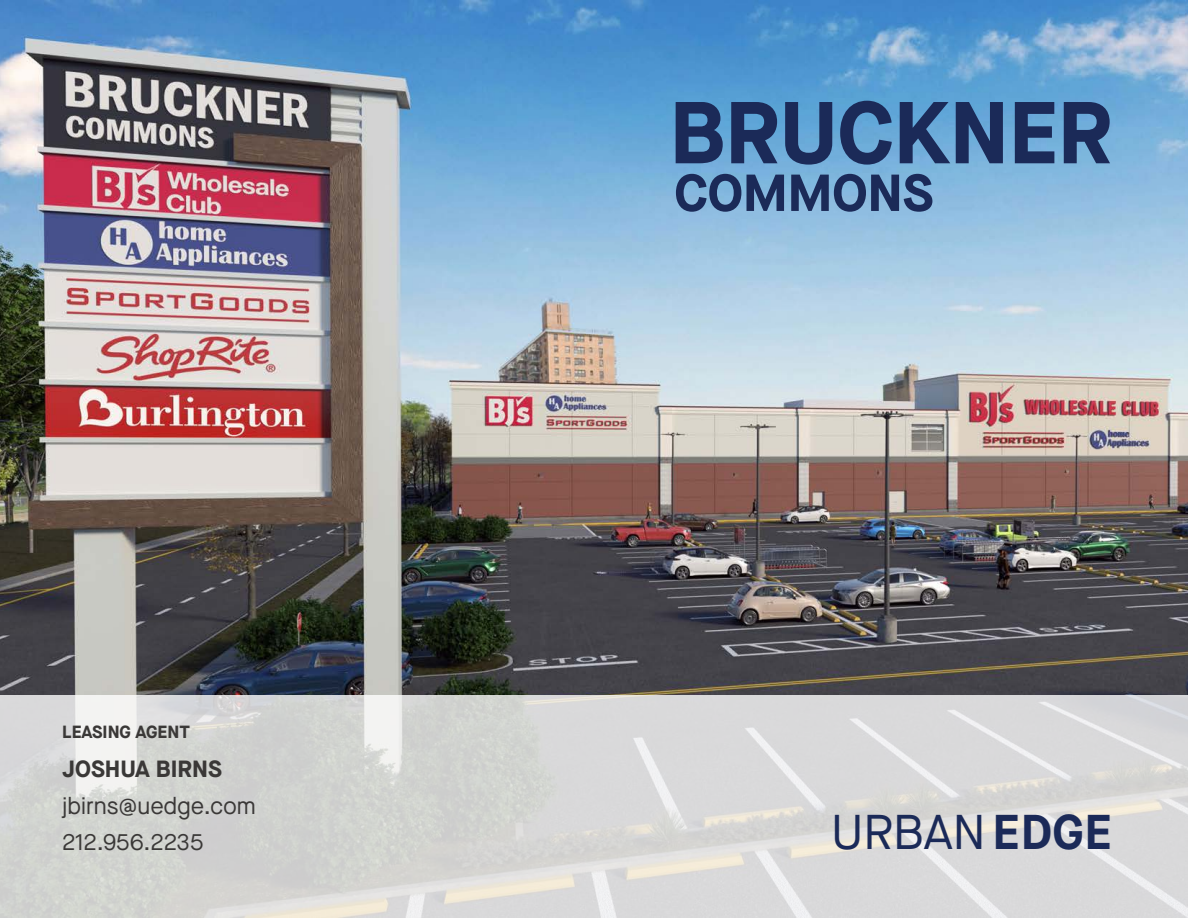
<style>
.page{position:relative;width:1188px;height:918px;background:#fff}
.page>*{position:absolute;margin:0;border:0;box-sizing:border-box;transform-origin:0 0}
.t1{font:700 87.6px "Maison Neue";color:#1b2a58}
.t2{font:700 51.9px "Maison Neue";color:#1b2a58}
.t3{font:48.75px "Maison Neue";color:#1b2a58}
.t4{font:23.4px "Maison Neue";color:#3a3837}
.t5{font:700 23.4px "Maison Neue";color:#3a3837}
.t6{font:700 17.7px "Maison Neue";color:#3a3837}
.s1{font-weight:700}
</style>
<div class="page">
<img style="left:0;top:0;width:1188px;height:695px">
<svg style="left:0;top:695px;width:1188px;height:223px;background:#d9d9d7"></svg>
<p class="t6" style="left:62px;top:719px;width:129px">LEASING AGENT</p>
<p class="t5" style="left:62px;top:752px;width:161px">JOSHUA BIRNS</p>
<p class="t4" style="left:62px;top:790px;width:195px">jbirns@uedge.com</p>
<p class="t4" style="left:62px;top:827px;width:143px">212.956.2235</p>
<p class="t1" style="left:670px;top:70px;width:444px">BRUCKNER</p>
<p class="t2" style="left:674px;top:156px;width:260px">COMMONS</p>
<p class="t3" style="left:831px;top:801px;width:283px">URBAN<span class="s1">EDGE</span></p>
</div>
